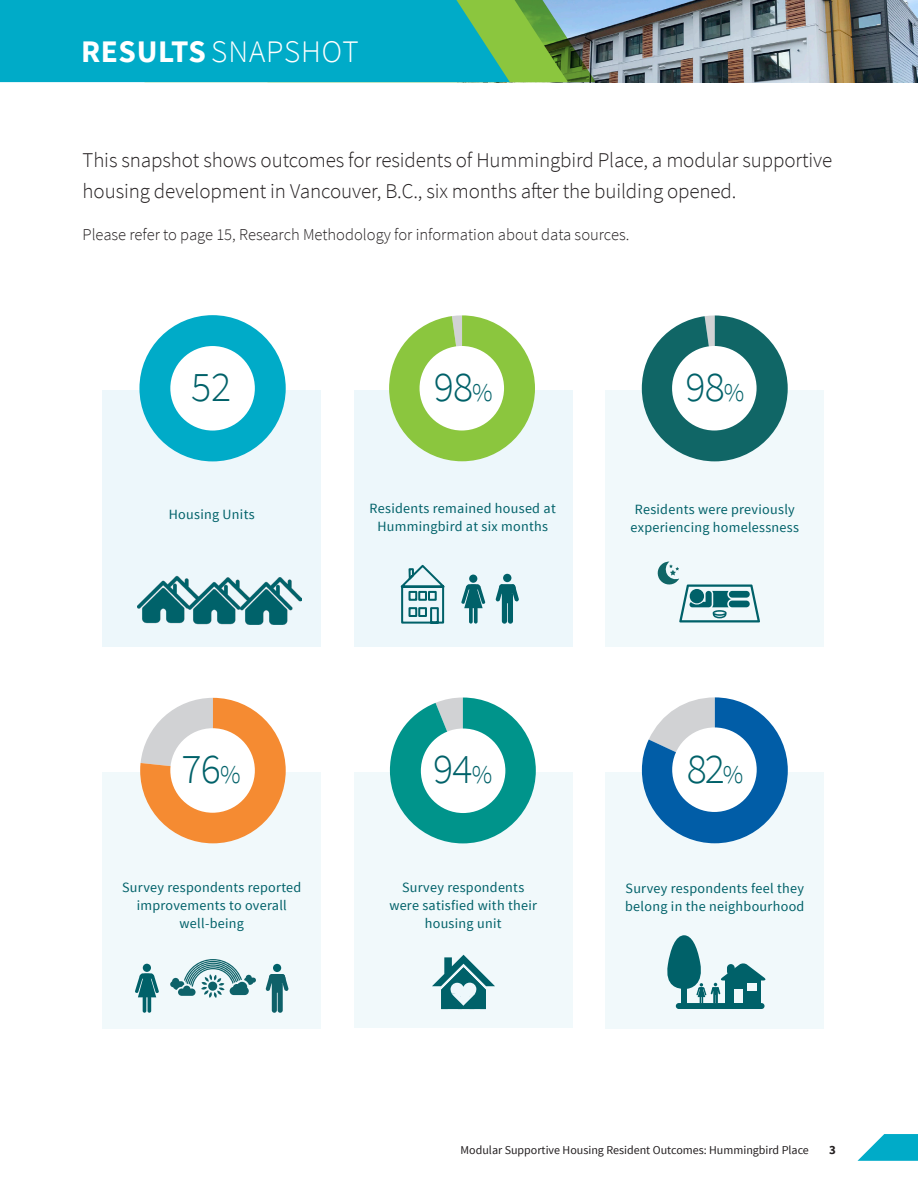
<style>
.page{position:relative;width:918px;height:1188px;background:#fff}
.page>*{position:absolute;margin:0;border:0;box-sizing:border-box;transform-origin:0 0}
.black{font:300 42px "Source Sans Pro";letter-spacing:-.02em;color:#006169}
.t1{font:300 31.35px "Source Sans Pro";letter-spacing:.03em;color:#fff}
.Results_snapshot{font:300 21px/31.5px "Source Sans Pro";letter-spacing:-.005em;color:#231f20}
.Results_snapshot-2{font:300 16.5px "Source Sans Pro";color:#231f20}
.on_page_3{font:14.1px/18px "Source Sans Pro";letter-spacing:.02em;color:#006169;text-align:center}
.H4{font:14.1px "Source Sans Pro";letter-spacing:.02em;color:#006169}
.t2{font:700 12.75px "Source Sans Pro";color:#231f20}
.t3{font:12px "Source Sans Pro";color:#231f20}
.s1{font-weight:700}
.s2{font-size:25.5px}
</style>
<div class="page">
<img style="left:596px;top:0;width:322px;height:82px">
<svg style="left:0;top:0;width:596px;height:82px;background:#16abb2"></svg>
<svg style="left:858px;top:1134px;width:60px;height:27px"></svg>
<div style="left:605px;top:772px;width:219px;height:257px;background:#f1f9fb"></div>
<svg style="left:642px;top:697px;width:146px;height:146px"></svg>
<div style="left:672px;top:727px;width:85px;height:85px;background:#fff;border-radius:50%"></div>
<div style="left:354px;top:772px;width:219px;height:255px;background:#f1f9fb"></div>
<svg style="left:390px;top:698px;width:146px;height:145px"></svg>
<div style="left:421px;top:729px;width:84px;height:84px;background:#fff;border-radius:50%"></div>
<div style="left:102px;top:772px;width:219px;height:257px;background:#f1f9fb"></div>
<svg style="left:140px;top:698px;width:146px;height:145px"></svg>
<div style="left:170px;top:728px;width:85px;height:85px;background:#fff;border-radius:50%"></div>
<div style="left:605px;top:390px;width:219px;height:257px;background:#f1f9fb"></div>
<svg style="left:642px;top:315px;width:146px;height:146px"></svg>
<div style="left:672px;top:346px;width:85px;height:85px;background:#fff;border-radius:50%"></div>
<div style="left:354px;top:390px;width:219px;height:257px;background:#edf7fb"></div>
<svg style="left:389px;top:315px;width:146px;height:146px"></svg>
<div style="left:420px;top:346px;width:84px;height:85px;background:#fff;border-radius:50%"></div>
<div style="left:102px;top:390px;width:219px;height:257px;background:#edf7fb"></div>
<div style="left:139px;top:315px;width:147px;height:146px;background:#00abc8;border-radius:73px"></div>
<div style="left:170px;top:346px;width:85px;height:85px;background:#fff;border-radius:50%"></div>
<svg style="left:657px;top:562px;width:103px;height:60px"></svg>
<div style="left:690px;top:589px;width:14px;height:14px;background:#006169;border-radius:50%"></div>
<img style="left:138px;top:575px;width:51px;height:49px">
<img style="left:189px;top:577px;width:52px;height:48px">
<img style="left:241px;top:577px;width:60px;height:48px">
<svg style="left:170px;top:959px;width:86px;height:39px"></svg>
<div style="left:208px;top:982px;width:9px;height:9px;background:#0e6269;border-radius:50%"></div>
<div style="left:143px;top:964px;width:8px;height:8px;background:#006169;border-radius:50%"></div>
<hr style="left:143px;top:996px;width:3px;height:17px;background:#006169;border-radius:2px">
<hr style="left:148px;top:996px;width:3px;height:17px;background:#006169;border-radius:2px">
<svg style="left:135px;top:973px;width:24px;height:24px"></svg>
<svg style="left:266px;top:974px;width:23px;height:39px"></svg>
<div style="left:273px;top:964px;width:8px;height:8px;background:#006169;border-radius:50%"></div>
<svg style="left:400px;top:564px;width:45px;height:60px"></svg>
<div style="left:469px;top:575px;width:8px;height:8px;background:#006169;border-radius:50%"></div>
<svg style="left:469px;top:607px;width:4px;height:17px"></svg>
<svg style="left:474px;top:607px;width:4px;height:17px"></svg>
<svg style="left:461px;top:584px;width:24px;height:24px"></svg>
<svg style="left:495px;top:584px;width:24px;height:40px"></svg>
<div style="left:503px;top:574px;width:8px;height:8px;background:#006169;border-radius:50%"></div>
<div style="left:676px;top:1003px;width:89px;height:6px;background:#006169;border-radius:3px"></div>
<svg style="left:667px;top:935px;width:99px;height:69px"></svg>
<svg style="left:432px;top:955px;width:63px;height:54px"></svg>
<p class="t1" style="left:81px;top:33px;width:279px"><span class="s1">RESULTS</span> SNAPSHOT</p>
<p class="Results_snapshot" style="left:83px;top:144px;width:751px">This snapshot shows outcomes for residents of Hummingbird Place, a modular supportive housing development in Vancouver, B.C., six months after the building opened.</p>
<p class="Results_snapshot-2" style="left:83px;top:225px;width:548px">Please refer to page 15, Research Methodology for information about data sources.</p>
<p class="black" style="left:191px;top:362px;width:42px">52</p>
<p class="black" style="left:686px;top:362px;width:60px">98<span class="s2">%</span></p>
<p class="black" style="left:434px;top:362px;width:61px">98<span class="s2">%</span></p>
<p class="H4" style="left:169px;top:506px;width:87px">Housing Units</p>
<p class="on_page_3" style="left:370px;top:499px;width:188px">Residents remained housed at<br>Hummingbird at six months</p>
<p class="on_page_3" style="left:631px;top:500px;width:170px;text-align:left">Residents were previously experiencing homelessness</p>
<p class="black" style="left:182px;top:744px;width:61px">76<span class="s2">%</span></p>
<p class="black" style="left:433px;top:744px;width:61px">94<span class="s2">%</span></p>
<p class="black" style="left:687px;top:744px;width:58px">82<span class="s2">%</span></p>
<p class="on_page_3" style="left:122px;top:879px;width:181px">Survey respondents reported improvements to overall well-being</p>
<p class="on_page_3" style="left:389px;top:879px;width:149px">Survey respondents were satisfied with their housing unit</p>
<p class="on_page_3" style="left:625px;top:880px;width:181px;text-align:left">Survey respondents feel they belong in the neighbourhood</p>
<p class="t3" style="left:461px;top:1143px;width:350px">Modular Supportive Housing Resident Outcomes: Hummingbird Place</p>
<p class="t2" style="left:829px;top:1141px;width:8px">3</p>
</div>
